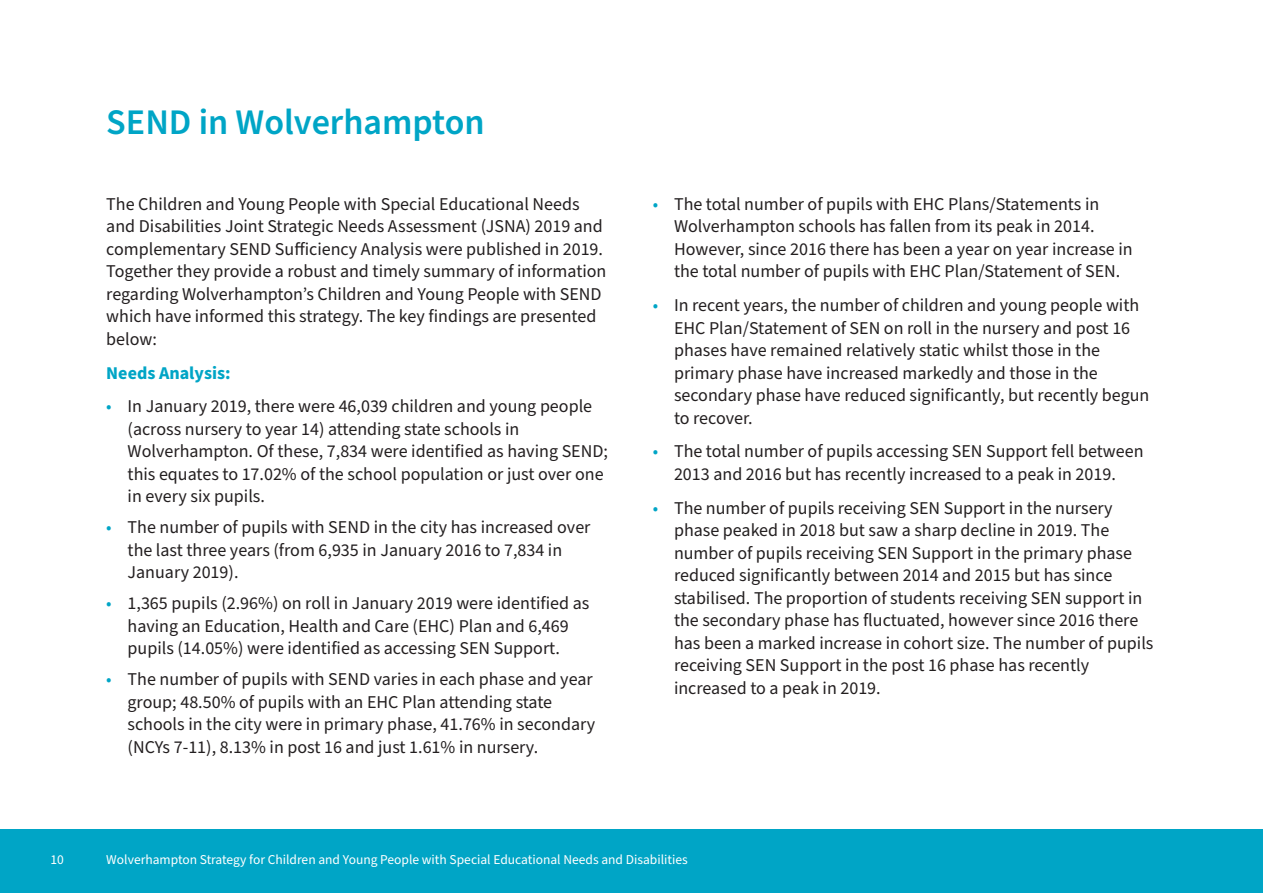
<style>
.page{position:relative;width:1263px;height:893px;background:#fff}
.page>*{position:absolute;margin:0;border:0;box-sizing:border-box;transform-origin:0 0}
.t1{font:600 36px "Source Sans Pro";color:#00a5c6}
.t2{font:18px/22.5px "Source Sans Pro";color:#231f20}
.t3{font:700 18px "Source Sans Pro";color:#00a5c6}
.t4{font:13.5px "Source Sans Pro";color:#fff}
.s1{color:#00a5c6}
</style>
<div class="page">
<div style="left:0;top:829px;width:1263px;height:64px;background:#00a5c6"></div>
<p class="t1" style="left:106px;top:109px;width:380px">SEND in Wolverhampton</p>
<p class="t2" style="left:106px;top:194px;width:502px">The Children and Young People with Special Educational Needs and Disabilities Joint Strategic Needs Assessment (JSNA) 2019 and complementary SEND Sufficiency Analysis were published in 2019.<br>Together they provide a robust and timely summary of information regarding Wolverhampton’s Children and Young People with SEND which have informed this strategy. The key findings are presented below:</p>
<p class="t3" style="left:106px;top:366px;width:126px">Needs Analysis:</p>
<p class="t2" style="left:128px;top:397px;width:482px;text-indent:-21px"><span class="s1">•</span> In January 2019, there were 46,039 children and young people (across nursery to year 14) attending state schools in Wolverhampton. Of these, 7,834 were identified as having SEND; this equates to 17.02% of the school population or just over one in every six pupils.</p>
<p class="t2" style="left:128px;top:518px;width:464px;text-indent:-21px"><span class="s1">•</span> The number of pupils with SEND in the city has increased over the last three years (from 6,935 in January 2016 to 7,834 in<br>January 2019).</p>
<p class="t2" style="left:106px;top:594px;width:485px;text-align:center"><span class="s1">•</span> 1,365 pupils (2.96%) on roll in January 2019 were identified as having an Education, Health and Care (EHC) Plan and 6,469 pupils (14.05%) were identified as accessing SEN Support.</p>
<p class="t2" style="left:128px;top:670px;width:469px;text-indent:-21px"><span class="s1">•</span> The number of pupils with SEND varies in each phase and year group; 48.50% of pupils with an EHC Plan attending state schools in the city were in primary phase, 41.76% in secondary (NCYs 7-11), 8.13% in post 16 and just 1.61% in nursery.</p>
<p class="t2" style="left:674px;top:194px;width:460px;text-indent:-21px"><span class="s1">•</span> The total number of pupils with EHC Plans/Statements in Wolverhampton schools has fallen from its peak in 2014.<br>However, since 2016 there has been a year on year increase in the total number of pupils with EHC Plan/Statement of SEN.</p>
<p class="t2" style="left:674px;top:295px;width:477px;text-indent:-21px"><span class="s1">•</span> In recent years, the number of children and young people with EHC Plan/Statement of SEN on roll in the nursery and post 16 phases have remained relatively static whilst those in the primary phase have increased markedly and those in the secondary phase have reduced significantly, but recently begun to recover.</p>
<p class="t2" style="left:653px;top:442px;width:492px;text-align:center"><span class="s1">•</span> The total number of pupils accessing SEN Support fell between<br>2013 and 2016 but has recently increased to a peak in 2019.</p>
<p class="t2" style="left:674px;top:498px;width:481px;text-indent:-21px"><span class="s1">•</span> The number of pupils receiving SEN Support in the nursery phase peaked in 2018 but saw a sharp decline in 2019. The number of pupils receiving SEN Support in the primary phase reduced significantly between 2014 and 2015 but has since stabilised. The proportion of students receiving SEN support in the secondary phase has fluctuated, however since 2016 there has been a marked increase in cohort size. The number of pupils receiving SEN Support in the post 16 phase has recently increased to a peak in 2019.</p>
<p class="t4" style="left:50px;top:855px;width:15px">10</p>
<p class="t4" style="left:106px;top:855px;width:583px">Wolverhampton Strategy for Children and Young People with Special Educational Needs and Disabilities</p>
</div>
